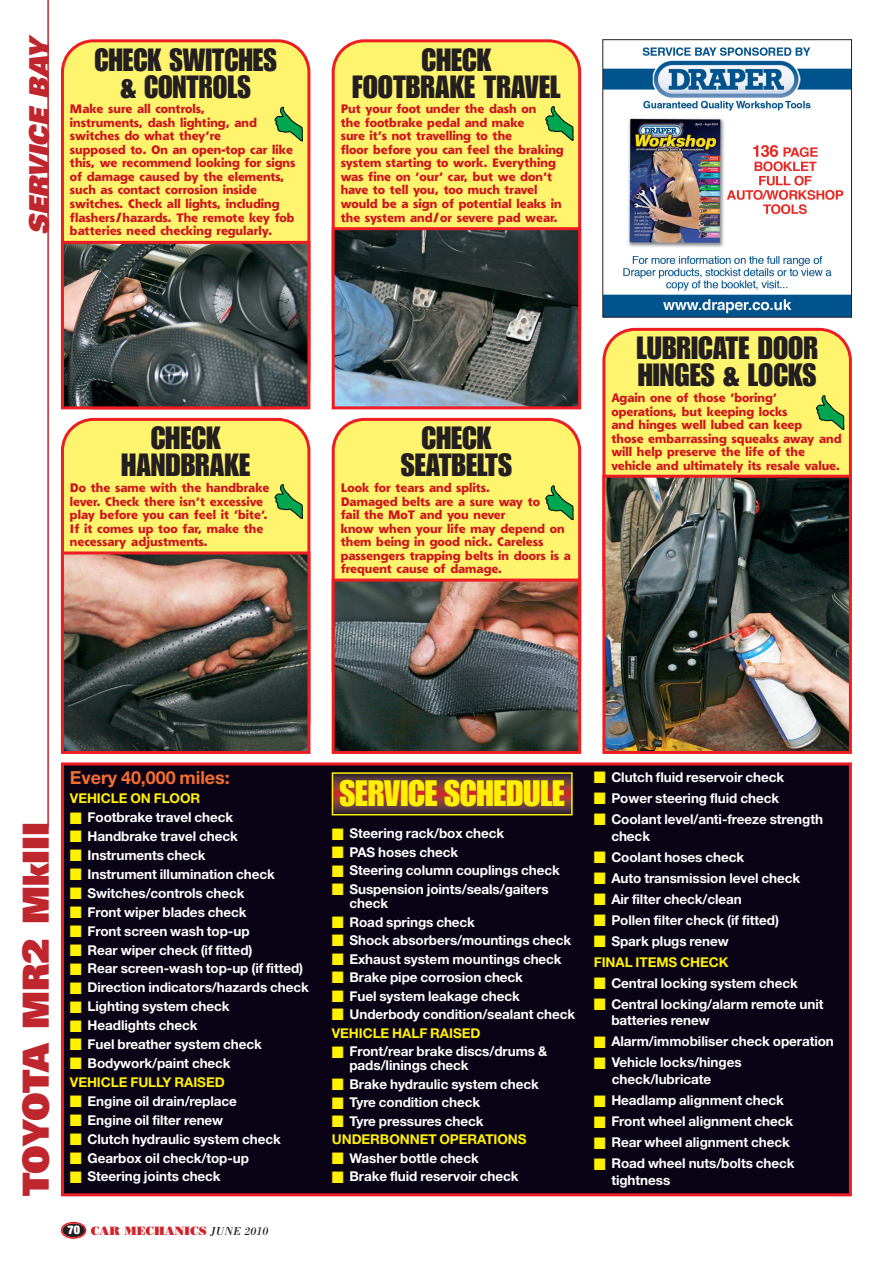
<style>
.page{position:relative;width:893px;height:1263px;background:#fff}
.page>*{position:absolute;margin:0;border:0;box-sizing:border-box;transform-origin:0 0}
.t1{font:36px "Impact";letter-spacing:-.005em;color:#fff101}
.t2{font:900 36px "Univers";color:#c0262d}
.t3{font:31.5px/27px "Impact";color:#231f20;text-align:center}
.t4{font:31.5px/27px "Impact";color:#231f20;text-align:center;scale:.96 1}
.t5{font:italic 900 27px "Univers";color:#c0262d}
.t6{font:700 18px "Helvetica Neue";letter-spacing:-.005em;color:#f36e31}
.t7{font:700 13.5px/16.8px "Helvetica Neue";letter-spacing:-.005em;color:#fff}
.t8{font:700 13.5px/18.5px "Helvetica Neue";letter-spacing:-.005em;color:#fff101}
.t9{font:800 12px/13.5px "Shannon";color:#cd151d}
.t10{font:12px "Bodoni Poster";color:#d1232a}
.s1{color:#fff101}
.s2{font-family:"Helvetica Neue";font-weight:900;font-stretch:expanded;color:#fff}
.s3{font-family:"Bodoni";font-style:italic;color:#231f20}
.s4{color:#fff}
</style>
<div class="page">
<img style="left:47px;top:0;width:805px;height:1239px">
<h3 class="t5" style="left:29px;top:234px;width:197px;rotate:-90deg">SERVICE BAY</h3>
<h2 class="t4" style="left:94px;top:47px;width:192px">CHECK SWITCHES &amp; CONTROLS</h2>
<p class="t9" style="left:70px;top:103px;width:227px">Make sure all controls,<br>instruments, dash lighting, and switches do what they’re<br>supposed to. On an open-top car like this, we recommend looking for signs of damage caused by the elements, such as contact corrosion inside switches. Check all lights, including flashers/hazards. The remote key fob batteries need checking regularly.</p>
<h2 class="t3" style="left:121px;top:426px;width:130px">CHECK<br>HANDBRAKE</h2>
<p class="t9" style="left:70px;top:482px;width:201px">Do the same with the handbrake lever. Check there isn’t excessive play before you can feel it ‘bite’.<br>If it comes up too far, make the necessary adjustments.</p>
<h2 class="t3" style="left:352px;top:47px;width:210px">CHECK<br>FOOTBRAKE TRAVEL</h2>
<p class="t9" style="left:341px;top:103px;width:224px">Put your foot under the dash on<br>the footbrake pedal and make<br>sure it’s not travelling to the<br>floor before you can feel the braking system starting to work. Everything was fine on ‘our’ car, but we don’t have to tell you, too much travel would be a sign of potential leaks in the system and/or severe pad wear.</p>
<h2 class="t3" style="left:401px;top:426px;width:113px">CHECK<br>SEATBELTS</h2>
<p class="t9" style="left:341px;top:482px;width:232px">Look for tears and splits.<br>Damaged belts are a sure way to<br>fail the MoT and you never<br>know when your life may depend on them being in good nick. Careless passengers trapping belts in doors is a frequent cause of damage.</p>
<h2 class="t3" style="left:636px;top:336px;width:183px;text-align:left">LUBRICATE DOOR<br>HINGES &amp; LOCKS</h2>
<p class="t9" style="left:611px;top:392px;width:232px">Again one of those ‘boring’ operations, but keeping locks<br>and hinges well lubed can keep<br>those embarrassing squeaks away and will help preserve the life of the vehicle and ultimately its resale value.</p>
<h1 class="t2" style="left:23px;top:1196px;width:376px;rotate:-90deg">TOYOTA MR2 MkIII</h1>
<h3 class="t6" style="left:70px;top:771px;width:161px">Every 40,000 miles:</h3>
<p class="t8" style="left:70px;top:790px;width:132px">VEHICLE ON FLOOR</p>
<p class="t7" style="left:70px;top:810px;width:165px"><span class="s1">■</span> Footbrake travel check</p>
<p class="t7" style="left:70px;top:829px;width:169px"><span class="s1">■</span> Handbrake travel check</p>
<p class="t7" style="left:70px;top:848px;width:137px"><span class="s1">■</span> Instruments check</p>
<p class="t7" style="left:70px;top:867px;width:207px"><span class="s1">■</span> Instrument illumination check</p>
<p class="t7" style="left:70px;top:885px;width:176px"><span class="s1">■</span> Switches/controls check</p>
<p class="t7" style="left:70px;top:904px;width:178px"><span class="s1">■</span> Front wiper blades check</p>
<p class="t7" style="left:70px;top:923px;width:181px"><span class="s1">■</span> Front screen wash top-up</p>
<p class="t7" style="left:70px;top:942px;width:184px"><span class="s1">■</span> Rear wiper check (if fitted)</p>
<p class="t7" style="left:70px;top:961px;width:235px"><span class="s1">■</span> Rear screen-wash top-up (if fitted)</p>
<p class="t7" style="left:70px;top:980px;width:240px"><span class="s1">■</span> Direction indicators/hazards check</p>
<p class="t7" style="left:70px;top:999px;width:161px"><span class="s1">■</span> Lighting system check</p>
<p class="t7" style="left:70px;top:1018px;width:129px"><span class="s1">■</span> Headlights check</p>
<p class="t7" style="left:70px;top:1037px;width:193px"><span class="s1">■</span> Fuel breather system check</p>
<p class="t7" style="left:70px;top:1054px;width:162px;line-height:18.9px"><span class="s1">■</span> Bodywork/paint check<br><span class="s1">VEHICLE FULLY RAISED</span></p>
<p class="t7" style="left:70px;top:1093px;width:168px"><span class="s1">■</span> Engine oil drain/replace</p>
<p class="t7" style="left:70px;top:1112px;width:155px"><span class="s1">■</span> Engine oil filter renew</p>
<p class="t7" style="left:70px;top:1131px;width:212px"><span class="s1">■</span> Clutch hydraulic system check</p>
<p class="t7" style="left:70px;top:1150px;width:180px"><span class="s1">■</span> Gearbox oil check/top-up</p>
<p class="t7" style="left:70px;top:1169px;width:152px"><span class="s1">■</span> Steering joints check</p>
<p class="t10" style="left:67px;top:1226px;width:203px"><span class="s2">70</span> CAR MECHANICS <span class="s3">JUNE 2010</span></p>
<h1 class="t1" style="left:339px;top:780px;width:227px">SERVICE SCHEDULE</h1>
<p class="t7" style="left:332px;top:826px;width:174px"><span class="s1">■</span> Steering rack/box check</p>
<p class="t7" style="left:332px;top:844px;width:128px"><span class="s1">■</span> PAS hoses check</p>
<p class="t7" style="left:332px;top:863px;width:229px"><span class="s1">■</span> Steering column couplings check</p>
<p class="t7" style="left:349px;top:883px;width:201px;line-height:14.2px;text-indent:-18px"><span class="s1">■</span> Suspension joints/seals/gaiters check</p>
<p class="t7" style="left:332px;top:914px;width:145px"><span class="s1">■</span> Road springs check</p>
<p class="t7" style="left:332px;top:933px;width:241px"><span class="s1">■</span> Shock absorbers/mountings check</p>
<p class="t7" style="left:332px;top:951px;width:231px"><span class="s1">■</span> Exhaust system mountings check</p>
<p class="t7" style="left:332px;top:970px;width:193px"><span class="s1">■</span> Brake pipe corrosion check</p>
<p class="t7" style="left:332px;top:988px;width:189px"><span class="s1">■</span> Fuel system leakage check</p>
<p class="t7" style="left:332px;top:1006px;width:245px;line-height:18.5px"><span class="s1">■</span> Underbody condition/sealant check<br><span class="s1">VEHICLE HALF RAISED</span></p>
<p class="t7" style="left:349px;top:1045px;width:199px;line-height:14.2px;text-indent:-18px"><span class="s1">■</span> Front/rear brake discs/drums &amp; pads/linings check</p>
<p class="t7" style="left:332px;top:1076px;width:209px"><span class="s1">■</span> Brake hydraulic system check</p>
<p class="t7" style="left:332px;top:1095px;width:150px"><span class="s1">■</span> Tyre condition check</p>
<p class="t8" style="left:332px;top:1113px;width:196px">■ <span class="s4">Tyre pressures check<br></span>UNDERBONNET OPERATIONS</p>
<p class="t7" style="left:332px;top:1150px;width:148px"><span class="s1">■</span> Washer bottle check</p>
<p class="t7" style="left:332px;top:1169px;width:188px"><span class="s1">■</span> Brake fluid reservoir check</p>
<p class="t7" style="left:594px;top:770px;width:192px"><span class="s1">■</span> Clutch fluid reservoir check</p>
<p class="t7" style="left:594px;top:791px;width:187px"><span class="s1">■</span> Power steering fluid check</p>
<p class="t7" style="left:611px;top:812px;width:213px;text-indent:-18px"><span class="s1">■</span> Coolant level/anti-freeze strength check</p>
<p class="t7" style="left:594px;top:849px;width:152px"><span class="s1">■</span> Coolant hoses check</p>
<p class="t7" style="left:594px;top:870px;width:208px"><span class="s1">■</span> Auto transmission level check</p>
<p class="t7" style="left:594px;top:891px;width:150px"><span class="s1">■</span> Air filter check/clean</p>
<p class="t7" style="left:594px;top:912px;width:187px"><span class="s1">■</span> Pollen filter check (if fitted)</p>
<p class="t7" style="left:594px;top:931px;width:137px;line-height:21px"><span class="s1">■</span> Spark plugs renew<br><span class="s1">FINAL ITEMS CHECK</span></p>
<p class="t7" style="left:594px;top:975px;width:205px"><span class="s1">■</span> Central locking system check</p>
<p class="t7" style="left:611px;top:996px;width:214px;text-indent:-18px"><span class="s1">■</span> Central locking/alarm remote unit batteries renew</p>
<p class="t7" style="left:594px;top:1034px;width:242px"><span class="s1">■</span> Alarm/immobiliser check operation</p>
<p class="t7" style="left:612px;top:1055px;width:131px;text-indent:-18px"><span class="s1">■</span> Vehicle locks/hinges check/lubricate</p>
<p class="t7" style="left:594px;top:1093px;width:192px"><span class="s1">■</span> Headlamp alignment check</p>
<p class="t7" style="left:594px;top:1114px;width:201px"><span class="s1">■</span> Front wheel alignment check</p>
<p class="t7" style="left:594px;top:1135px;width:198px"><span class="s1">■</span> Rear wheel alignment check</p>
<p class="t7" style="left:611px;top:1156px;width:185px;text-indent:-18px"><span class="s1">■</span> Road wheel nuts/bolts check tightness</p>
</div>
